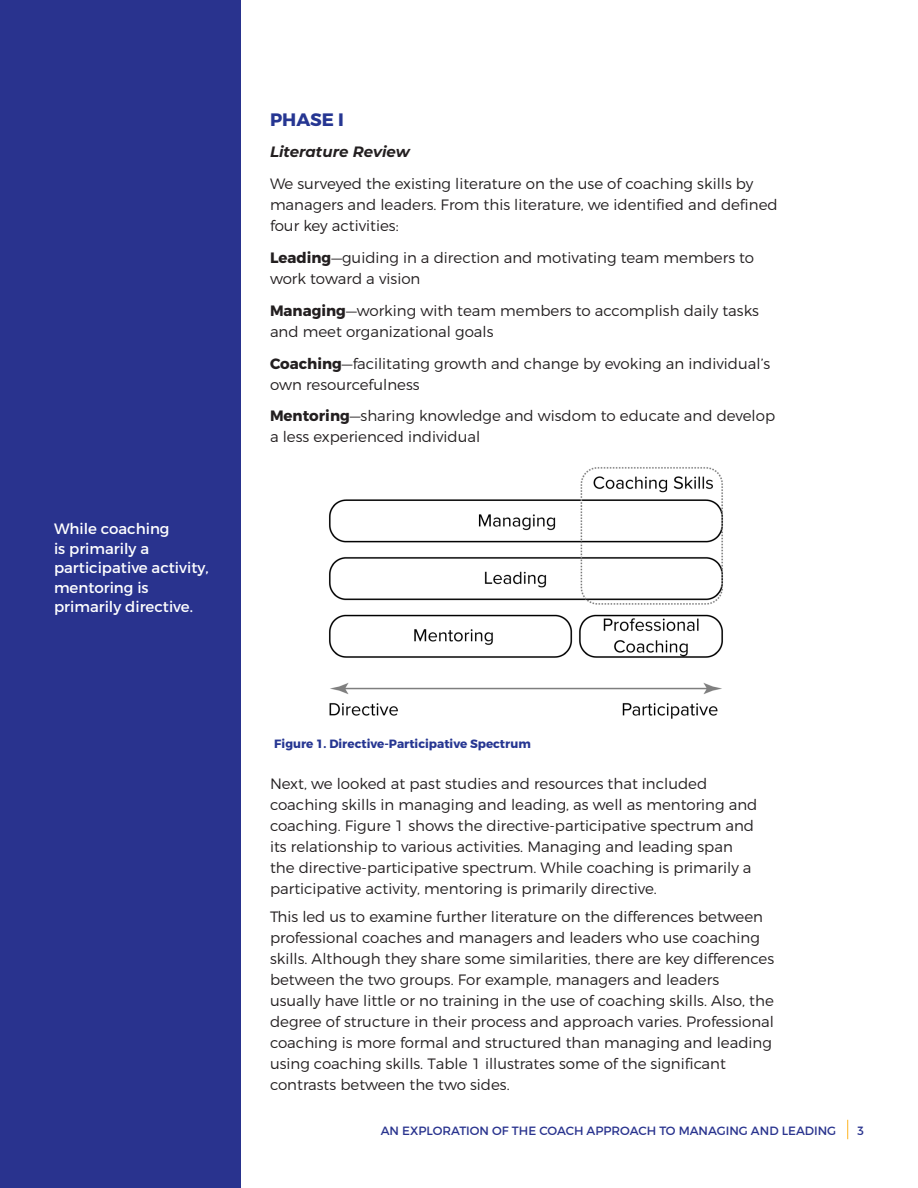
<style>
.page{position:relative;width:918px;height:1188px;background:#fff}
.page>*{position:absolute;margin:0;border:0;box-sizing:border-box;transform-origin:0 0}
.p1{font:700 18px "Montserrat";color:#263692}
.t1{font:300 15px/21px "Montserrat";color:#231f20}
.t2{font:15px/19.5px "Montserrat";color:#fff}
.t3{font:italic 700 15px "Montserrat";color:#231f20}
.t4{font:12px "Montserrat";color:#29338e}
.t5{font:700 12px "Montserrat";color:#263692}
.s1{font-weight:700}
</style>
<div class="page">
<svg style="left:847px;top:1120px;width:1px;height:19px"></svg>
<div style="left:0;top:0;width:241px;height:1188px;background:#29338e"></div>
<img style="left:329px;top:467px;width:394px;height:252px">
<p class="t2" style="left:54px;top:519px;width:156px">While coaching<br>is primarily a participative activity, mentoring is primarily directive.</p>
<p class="p1" style="left:270px;top:108px;width:75px">PHASE I</p>
<p class="t3" style="left:270px;top:141px;width:141px">Literature Review</p>
<p class="t1" style="left:270px;top:173px;width:509px">We surveyed the existing literature on the use of coaching skills by managers and leaders. From this literature, we identified and defined four key activities:</p>
<p class="t1" style="left:270px;top:247px;width:486px"><span class="s1">Leading</span>—guiding in a direction and motivating team members to work toward a vision</p>
<p class="t1" style="left:270px;top:300px;width:491px"><span class="s1">Managing</span>—working with team members to accomplish daily tasks and meet organizational goals</p>
<p class="t1" style="left:270px;top:353px;width:502px"><span class="s1">Coaching</span>—facilitating growth and change by evoking an individual’s own resourcefulness</p>
<p class="t1" style="left:270px;top:405px;width:507px"><span class="s1">Mentoring</span>—sharing knowledge and wisdom to educate and develop a less experienced individual</p>
<p class="t5" style="left:274px;top:737px;width:258px">Figure 1. Directive-Participative Spectrum</p>
<p class="t1" style="left:270px;top:773px;width:489px">Next, we looked at past studies and resources that included coaching skills in managing and leading, as well as mentoring and coaching. Figure 1 shows the directive-participative spectrum and its relationship to various activities. Managing and leading span the directive-participative spectrum. While coaching is primarily a participative activity, mentoring is primarily directive.</p>
<p class="t1" style="left:270px;top:906px;width:506px">This led us to examine further literature on the differences between professional coaches and managers and leaders who use coaching skills. Although they share some similarities, there are key differences between the two groups. For example, managers and leaders<br>usually have little or no training in the use of coaching skills. Also, the degree of structure in their process and approach varies. Professional coaching is more formal and structured than managing and leading using coaching skills. Table 1 illustrates some of the significant contrasts between the two sides.</p>
<p class="t4" style="left:381px;top:1123px;width:457px">AN EXPLORATION OF THE COACH APPROACH TO MANAGING AND LEADING</p>
<p class="t4" style="left:858px;top:1123px;width:8px">3</p>
</div>
